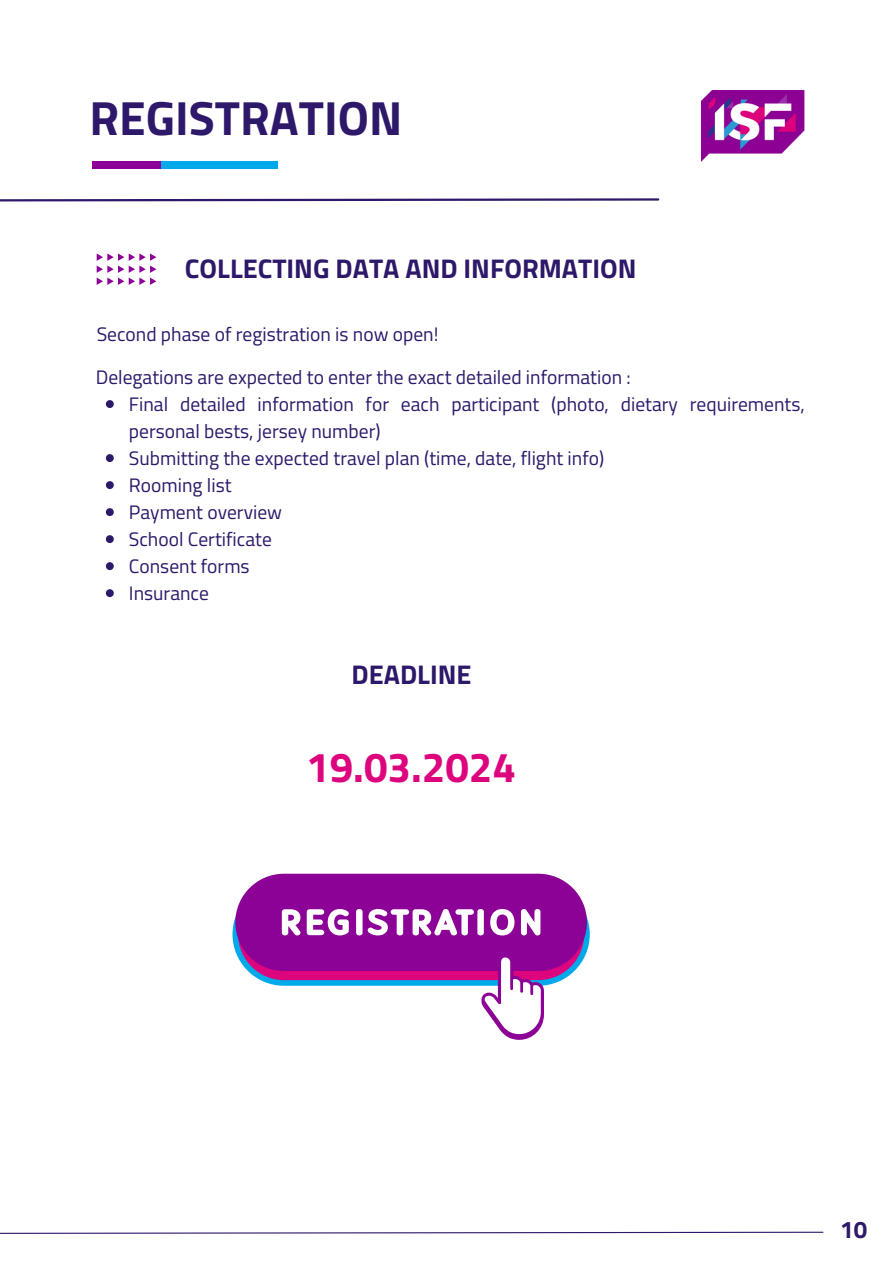
<style>
.page{position:relative;width:893px;height:1264px;background:#fff}
.page>*{position:absolute;margin:0;border:0;box-sizing:border-box;transform-origin:0 0}
.t1{font:700 48px "Titillium Web";color:#2d1869}
.t2{font:700 42px "Titillium Web";color:#dd057e}
.t3{font:700 27px "Titillium Web";color:#2d1869}
.t4{font:700 24px "Titillium Web";color:#2d1869}
.t5{font:19.5px/27px "Titillium Web";color:#2d1869}
</style>
<div class="page">
<svg style="left:0;top:198px;width:660px;height:4px"></svg>
<div style="left:92px;top:161px;width:185px;height:8px;background:#00a9ea"></div>
<div style="left:92px;top:161px;width:69px;height:8px;background:#8d0296"></div>
<svg style="left:97px;top:253px;width:59px;height:32px"></svg>
<svg style="left:0;top:1231px;width:824px;height:3px"></svg>
<img style="left:701px;top:91px;width:103px;height:71px">
<div style="left:235px;top:873px;width:352px;height:98px;background:#8d0296;border-radius:49px"></div>
<svg style="left:232px;top:882px;width:357px;height:157px"></svg>
<svg style="left:106px;top:400px;width:8px;height:8px"></svg>
<svg style="left:106px;top:454px;width:8px;height:8px"></svg>
<svg style="left:106px;top:481px;width:8px;height:8px"></svg>
<svg style="left:106px;top:508px;width:8px;height:8px"></svg>
<svg style="left:106px;top:535px;width:8px;height:8px"></svg>
<svg style="left:106px;top:562px;width:8px;height:8px"></svg>
<svg style="left:106px;top:589px;width:8px;height:8px"></svg>
<h1 class="t1" style="left:89px;top:81px;width:314px">REGISTRATION</h1>
<h3 class="t3" style="left:185px;top:247px;width:453px">COLLECTING DATA AND INFORMATION</h3>
<p class="t5" style="left:97px;top:320px;width:343px">Second phase of registration is now open!</p>
<p class="t5" style="left:129px;top:363px;width:677px;text-indent:-33px">Delegations are expected to enter the exact detailed information :<br>Final detailed information for each participant (photo, dietary requirements, personal bests, jersey number)<br>Submitting the expected travel plan (time, date, flight info)<br>Rooming list<br>Payment overview<br>School Certificate<br>Consent forms<br>Insurance</p>
<h3 class="t3" style="left:351px;top:653px;width:121px">DEADLINE</h3>
<h2 class="t2" style="left:306px;top:734px;width:211px">19.03.2024</h2>
<p class="t4" style="left:840px;top:1211px;width:28px">10</p>
</div>
